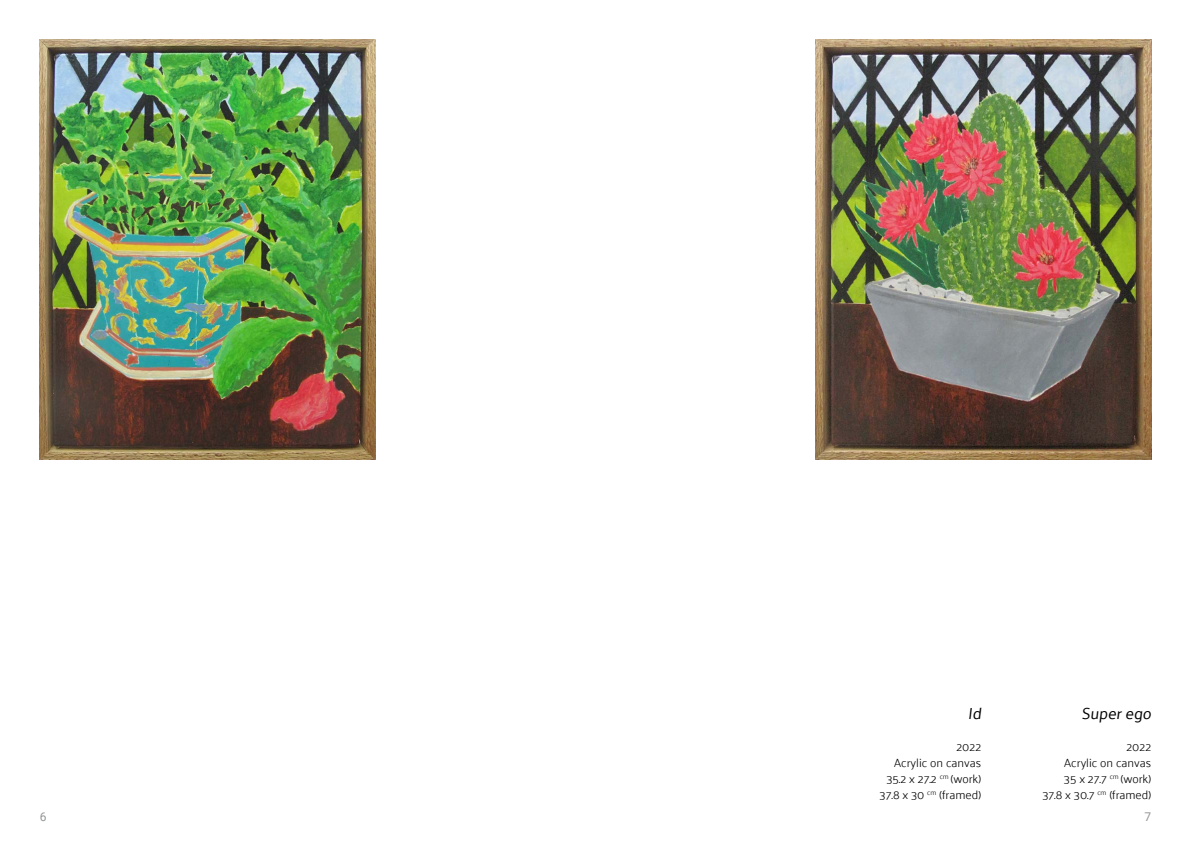
<style>
.page{position:relative;width:1191px;height:842px;background:#fff}
.page>*{position:absolute;margin:0;border:0;box-sizing:border-box;transform-origin:0 0}
.t1{font:16px "Palanquin";color:#000}
.t2{font:300 12px/16px "Palanquin";color:#000;text-align:right}
.t3{font:12px "Roboto";color:#939598}
</style>
<div class="page">
<img style="left:40px;top:40px;width:336px;height:419px">
<img style="left:815px;top:40px;width:336px;height:419px">
<h1 class="t1" style="left:968px;top:704px;width:18px">Id</h1>
<p class="t2" style="left:879px;top:739px;width:103px">2022<br>Acrylic on canvas<br>35.2 x 27.2 <sup>cm</sup> (work)<br>37.8 x 30 <sup>cm</sup> (framed)</p>
<h1 class="t1" style="left:1081px;top:704px;width:75px">Superego</h1>
<p class="t2" style="left:1042px;top:739px;width:110px">2022<br>Acrylic on canvas<br>35 x 27.7 <sup>cm</sup> (work)<br>37.8 x 30.7 <sup>cm</sup> (framed)</p>
<p class="t3" style="left:40px;top:808px;width:8px">6</p>
<p class="t3" style="left:1144px;top:808px;width:8px">7</p>
</div>
